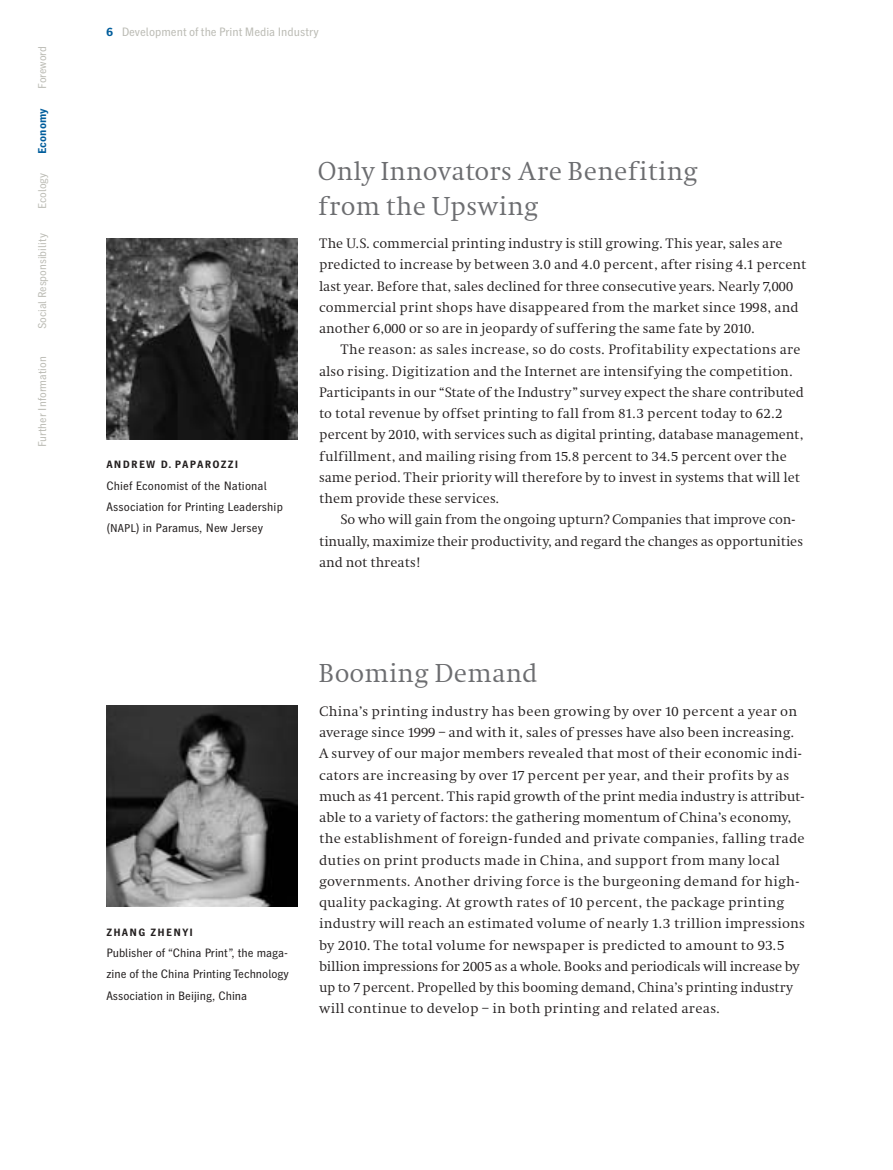
<style>
.page{position:relative;width:893px;height:1170px;background:#fff}
.page>*{position:absolute;margin:0;border:0;box-sizing:border-box;transform-origin:0 0}
.t1{font:27px/34.2px "Heidelberg Antiqua";letter-spacing:.005em;color:#6c6d70}
.t2{font:14.25px/21.3px "Heidelberg Antiqua";letter-spacing:.005em;color:#231f1f}
.t3{font:12px/21.3px "Heidelberg Gothic Prop";letter-spacing:.01em;color:#231f1f}
.t4{font:12px "Heidelberg Gothic Prop";color:#bbbbb4}
.t5{font:11.25px "Heidelberg Gothic Prop";color:#bbbbb4}
.t6{font:700 11.25px "Heidelberg Gothic Prop";color:#005d9c}
.t7{font:700 10.5px "Heidelberg Gothic Prop";letter-spacing:.12em;color:#231f1f}
.s1{font-weight:700;color:#005d9c}
.s2{font-size:11.25px}
</style>
<div class="page">
<img style="left:106px;top:706px;width:192px;height:201px">
<img style="left:106px;top:238px;width:192px;height:201px">
<p class="t5" style="left:38px;top:89px;width:44px;rotate:-90deg">Foreword</p>
<p class="t6" style="left:38px;top:154px;width:47px;rotate:-90deg">Economy</p>
<p class="t5" style="left:38px;top:209px;width:38px;rotate:-90deg">Ecology</p>
<p class="t5" style="left:38px;top:329px;width:97px;rotate:-90deg">Social Responsibility</p>
<p class="t5" style="left:38px;top:447px;width:92px;rotate:-90deg">Further Information</p>
<p class="t4" style="left:106px;top:27px;width:214px"><span class="s1">6</span> Development of the Print Media Industry</p>
<p class="t7" style="left:106px;top:461px;width:133px">ANDREW D. PAPAROZZI</p>
<p class="t3" style="left:106px;top:476px;width:178px">Chief Economist of the National<br>Association for Printing Leadership (<span class="s2">NAPL</span>) in Paramus, New Jersey</p>
<h1 class="t1" style="left:317px;top:157px;width:382px">Only Innovators Are Benefiting from the Upswing</h1>
<p class="t2" style="left:319px;top:234px;width:488px">The U.S. commercial printing industry is still growing. This year, sales are predicted to increase by between 3.0 and 4.0 percent, after rising 4.1 percent last year. Before that, sales declined for three consecutive years. Nearly 7,000 commercial print shops have disappeared from the market since 1998, and another 6,000 or so are in jeopardy of suffering the same fate by 2010.</p>
<p class="t2" style="left:319px;top:340px;width:486px;text-indent:21px">The reason: as sales increase, so do costs. Profitability expectations are also rising. Digitization and the Internet are intensifying the competition.<br>Participants in our “State of the Industry”survey expect the share contributed to total revenue by offset printing to fall from 81.3 percent today to 62.2 percent by 2010, with services such as digital printing, database management, fulfillment, and mailing rising from 15.8 percent to 34.5 percent over the same period. Their priority will therefore by to invest in systems that will let them provide these services.</p>
<p class="t2" style="left:319px;top:510px;width:485px;text-indent:21px">So who will gain from the ongoing upturn? Companies that improve con&shy;tinually, maximize their productivity, and regard the changes as opportunities and not threats!</p>
<p class="t7" style="left:106px;top:929px;width:88px">ZHANG ZHENYI</p>
<p class="t3" style="left:106px;top:944px;width:184px;text-align:justify">Publisher of “China Print”, the maga&shy;zine of the China Printing Technology Association in Beijing, China</p>
<h1 class="t1" style="left:318px;top:658px;width:221px">Booming Demand</h1>
<p class="t2" style="left:319px;top:702px;width:487px">China’s printing industry has been growing by over 10 percent a year on average since 1999 – and with it, sales of presses have also been increasing.<br>A survey of our major members revealed that most of their economic indi&shy;cators are increasing by over 17 percent per year, and their profits by as much as 41 percent. This rapid growth of the print media industry is attribut&shy;able to a variety of factors: the gathering momentum of China’s economy, the establishment of foreign-funded and private companies, falling trade duties on print products made in China, and support from many local governments. Another driving force is the burgeoning demand for high&shy;quality packaging. At growth rates of 10 percent, the package printing industry will reach an estimated volume of nearly 1.3 trillion impressions by 2010. The total volume for newspaper is predicted to amount to 93.5 billion impressions for 2005 as a whole. Books and periodicals will increase by up to 7percent. Propelled by this booming demand, China’s printing industry will continue to develop – in both printing and related areas.</p>
</div>
